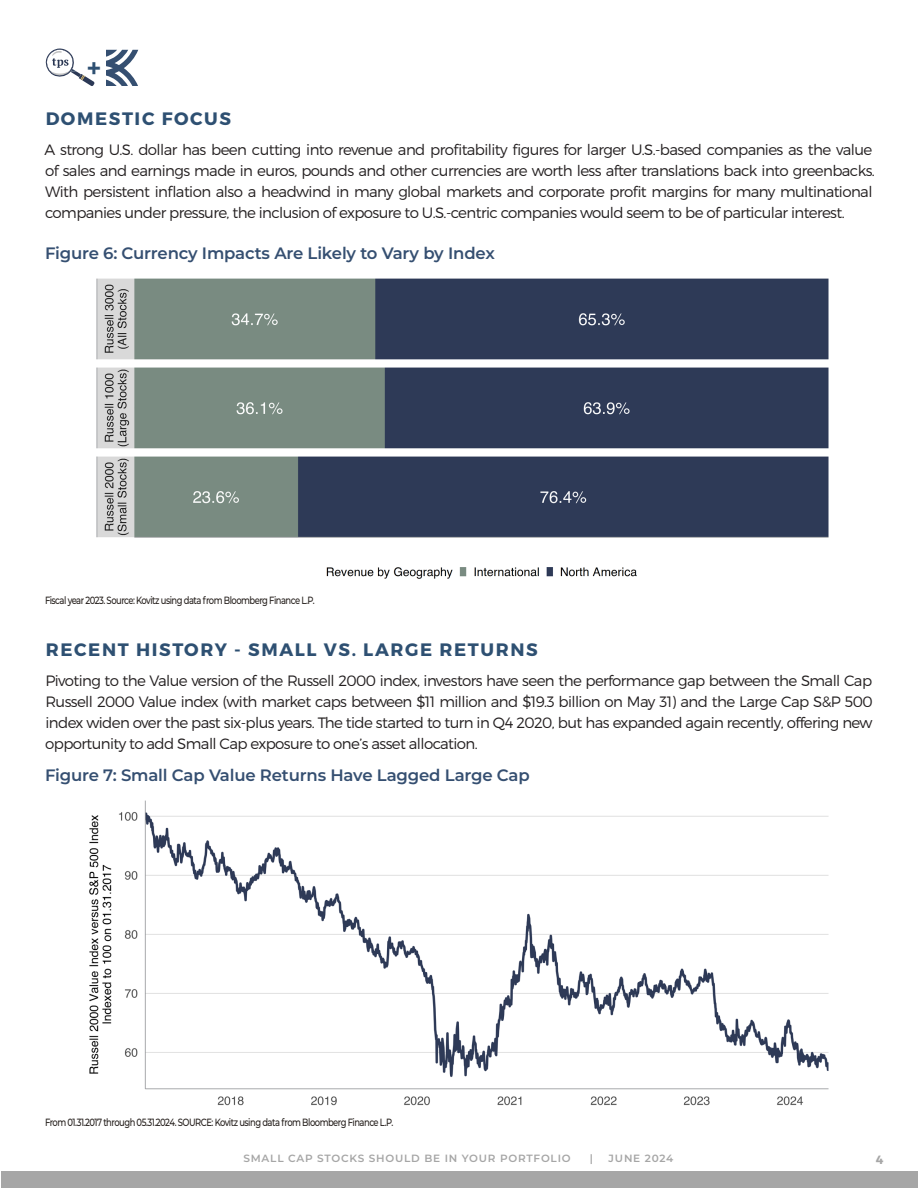
<style>
.page{position:relative;width:918px;height:1188px;background:#fff}
.page>*{position:absolute;margin:0;border:0;box-sizing:border-box;transform-origin:0 0}
.t1{font:700 27px "Montserrat";color:#2e5072}
.Section_HED{font:700 18px "Montserrat";letter-spacing:.09em;color:#2e5072}
.Figure_HED{font:600 16.5px "Montserrat";letter-spacing:-.01em;color:#354f71}
.Body_Copy{font:300 15px/21px "Montserrat";letter-spacing:-.04em;color:#231f20}
.t2{font:700 12px "Montserrat";color:#a6a6a6}
.Table_Sourcing{font:500 10.5px "Montserrat";letter-spacing:-.06em;color:#241e1b;scale:.8 1}
.t3{font:600 10.5px "Montserrat";letter-spacing:.075em;color:#a6a6a6}
</style>
<div class="page">
<svg style="left:106px;top:50px;width:32px;height:36px"></svg>
<div style="left:1px;top:1171px;width:917px;height:17px;background:#a6a6a6"></div>
<svg style="left:45px;top:48px;width:49px;height:38px"></svg>
<img style="left:89px;top:800px;width:740px;height:306px">
<img style="left:96px;top:278px;width:733px;height:301px">
<h1 class="t1" style="left:87px;top:51px;width:15px">+</h1>
<p class="Section_HED" style="left:46px;top:108px;width:187px">DOMESTIC FOCUS</p>
<p class="Body_Copy" style="left:45px;top:139px;width:832px">A strong U.S. dollar has been cutting into revenue and profitability figures for larger U.S.-based companies as the value of sales and earnings made in euros, pounds and other currencies are worth less after translations back into greenbacks.<br>With persistent inflation also a headwind in many global markets and corporate profit margins for many multinational companies under pressure, the inclusion of exposure to U.S.-centric companies would seem to be of particular interest.</p>
<p class="Figure_HED" style="left:45px;top:241px;width:451px">Figure 6: Currency Impacts Are Likely to Vary by Index</p>
<p class="Table_Sourcing" style="left:45px;top:593px;width:339px">Fiscal year 2023. Source: Kovitz using data from Bloomberg Finance L.P.</p>
<p class="Section_HED" style="left:46px;top:639px;width:494px">RECENT HISTORY - SMALL VS. LARGE RETURNS</p>
<p class="Body_Copy" style="left:45px;top:670px;width:829px;text-align:justify">Pivoting to the Value version of the Russell 2000 index, investors have seen the performance gap between the Small Cap Russell 2000 Value index (with market caps between $11 million and $19.3 billion on May 31) and the Large Cap S&amp;P 500 index widen over the past six-plus years. The tide started to turn in Q4 2020, but has expanded again recently, offering new opportunity to add Small Cap exposure to one’s asset allocation.</p>
<p class="Figure_HED" style="left:45px;top:763px;width:486px">Figure 7: Small Cap Value Returns Have Lagged Large Cap</p>
<p class="Table_Sourcing" style="left:45px;top:1115px;width:437px">From 01.31.2017 through 05.31.2024. SOURCE: Kovitz using data from Bloomberg Finance L.P.</p>
<p class="t3" style="left:243px;top:1151px;width:329px">SMALL CAP STOCKS SHOULD BE IN YOUR PORTFOLIO</p>
<p class="t3" style="left:590px;top:1151px;width:5px">|</p>
<p class="t3" style="left:609px;top:1151px;width:66px">JUNE 2024</p>
<p class="t2" style="left:876px;top:1152px;width:9px">4</p>
</div>
